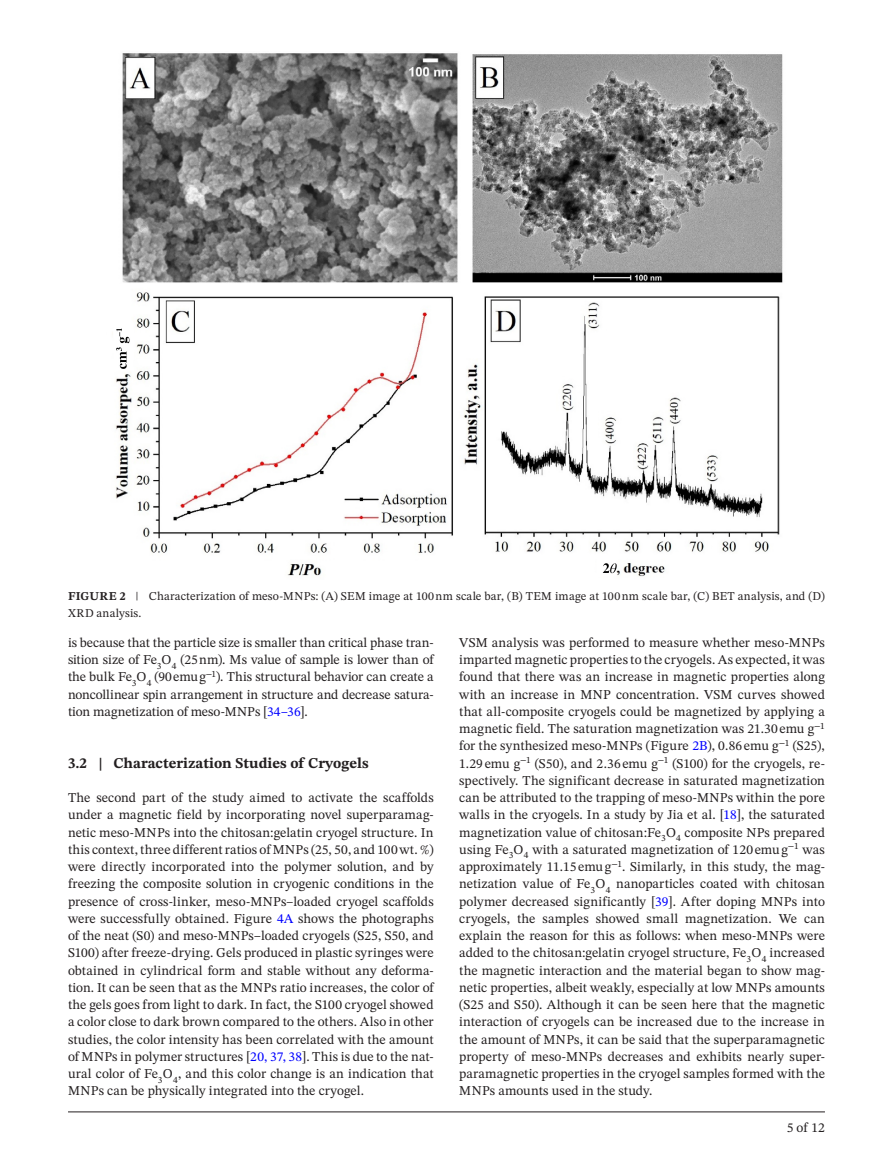
<style>
.page{position:relative;width:893px;height:1174px;background:#fff}
.page>*{position:absolute;margin:0;border:0;box-sizing:border-box;transform-origin:0 0}
.t1{font:700 15px "STIX Two Text";color:#231f20}
.t2{font:13.5px/17.2px "STIX Two Text";color:#231f20;text-align:justify}
.t3{font:12px/17.2px "STIX Two Text";letter-spacing:.015em;color:#231f20}
.s1{font-weight:700}
.s2{color:#00f}
</style>
<div class="page">
<hr style="left:68px;top:1111px;width:757px;height:1px;background:#231f20">
<img style="left:115px;top:53px;width:668px;height:524px">
<p class="t3" style="left:68px;top:587px;width:758px"><span class="s1">FIGURE 2</span> | Characterization of meso-MNPs: (A) SEM image at 100nm scale bar, (B) TEM image at 100nm scale bar, (C) BET analysis, and (D)<br>XRD analysis.</p>
<p class="t2" style="left:68px;top:633px;width:367px">is because that the particle size is smaller than critical phase tran&shy;sition size of Fe<sub>3</sub>O<sub>4</sub> (25nm). Ms value of sample is lower than of the bulk Fe<sub>3</sub>O<sub>4</sub> (90emug<sup>−</sup><sup>1</sup>). This structural behavior can create a noncollinear spin arrangement in structure and decrease satura&shy;tion magnetization of meso-MNPs [<span class="s2">34–36</span>].</p>
<p class="t1" style="left:68px;top:752px;width:302px">3.2 | Characterization Studies of Cryogels</p>
<p class="t2" style="left:68px;top:789px;width:367px">The second part of the study aimed to activate the scaffolds under a magnetic field by incorporating novel superparamag&shy;netic meso-MNPs into the chitosan:gelatin cryogel structure. In this context, three different ratios of MNPs (25, 50, and 100wt. %) were directly incorporated into the polymer solution, and by freezing the composite solution in cryogenic conditions in the presence of cross-linker, meso-MNPs–loaded cryogel scaffolds were successfully obtained. Figure <span class="s2">4A</span> shows the photographs of the neat (S0) and meso-MNPs–loaded cryogels (S25, S50, and S100) after freeze-drying. Gels produced in plastic syringes were obtained in cylindrical form and stable without any deforma&shy;tion. It can be seen that as the MNPs ratio increases, the color of the gels goes from light to dark. In fact, the S100 cryogel showed a color close to dark brown compared to the others. Also in other studies, the color intensity has been correlated with the amount of MNPs in polymer structures [<span class="s2">20, 37, 38</span>]. This is due to the nat&shy;ural color of Fe<sub>3</sub>O<sub>4</sub>, and this color change is an indication that MNPs can be physically integrated into the cryogel.</p>
<p class="t2" style="left:459px;top:633px;width:367px">VSM analysis was performed to measure whether meso-MNPs imparted magnetic properties to the cryogels. As expected, it was found that there was an increase in magnetic properties along with an increase in MNP concentration. VSM curves showed that all-composite cryogels could be magnetized by applying a magnetic field. The saturation magnetization was 21.30 emu g<sup>−</sup><sup>1 </sup>for the synthesized meso-MNPs (Figure <span class="s2">2B</span>), 0.86 emu g<sup>−</sup><sup>1</sup> (S25), 1.29 emu g<sup>−</sup><sup>1</sup> (S50), and 2.36 emu g<sup>−</sup><sup>1</sup> (S100) for the cryogels, re&shy;spectively. The significant decrease in saturated magnetization can be attributed to the trapping of meso-MNPs within the pore walls in the cryogels. In a study by Jia et al. [<span class="s2">18</span>], the saturated magnetization value of chitosan:Fe<sub>3</sub>O<sub>4</sub> composite NPs prepared using Fe<sub>3</sub>O<sub>4</sub> with a saturated magnetization of 120emug<sup>−</sup><sup>1</sup> was approximately 11.15 emug<sup>−</sup><sup>1</sup>. Similarly, in this study, the mag&shy;netization value of Fe<sub>3</sub>O<sub>4</sub> nanoparticles coated with chitosan polymer decreased significantly [<span class="s2">39</span>]. After doping MNPs into cryogels, the samples showed small magnetization. We can explain the reason for this as follows: when meso-MNPs were added to the chitosan:gelatin cryogel structure, Fe<sub>3</sub>O<sub>4</sub> increased the magnetic interaction and the material began to show mag&shy;netic properties, albeit weakly, especially at low MNPs amounts (S25 and S50). Although it can be seen here that the magnetic interaction of cryogels can be increased due to the increase in the amount of MNPs, it can be said that the superparamagnetic property of meso-MNPs decreases and exhibits nearly super&shy;paramagnetic properties in the cryogel samples formed with the MNPs amounts used in the study.</p>
<p class="t2" style="left:787px;top:1119px;width:40px">5 of 12</p>
</div>
